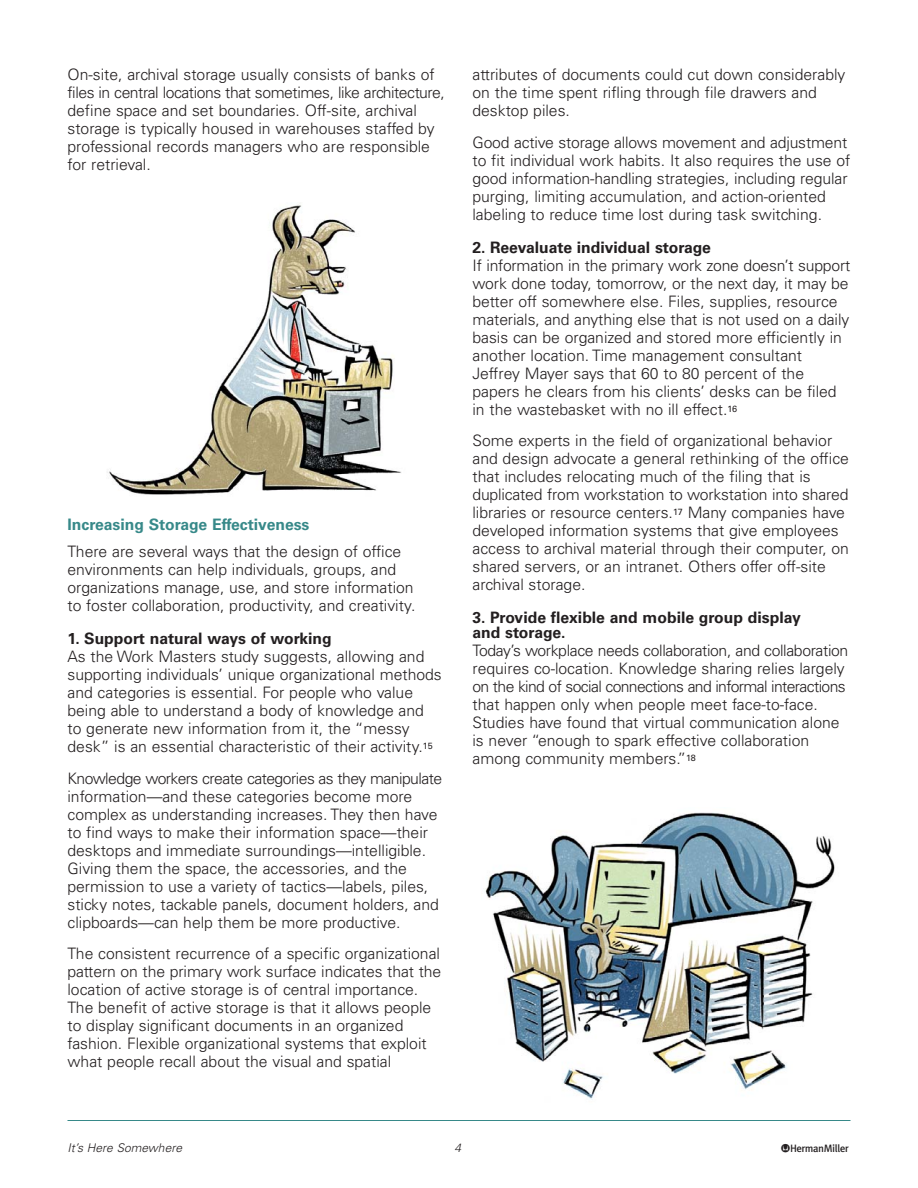
<style>
.page{position:relative;width:918px;height:1188px;background:#fff}
.page>*{position:absolute;margin:0;border:0;box-sizing:border-box;transform-origin:0 0}
.t1{font:18.75px "Herman Miller Logo";color:#231f20}
.t2{font:300 15.75px/18px "Univers";color:#231f20}
.t3{font:700 15.75px/15px "Univers";color:#231f20}
.t4{font:700 15.75px "Univers";color:#378989}
.t5{font:italic 300 12px "Univers";color:#231f20}
</style>
<div class="page">
<hr style="left:68px;top:1120px;width:782px;height:1px;background:#378989">
<img style="left:107px;top:204px;width:294px;height:291px">
<img style="left:485px;top:812px;width:350px;height:288px">
<p class="t2" style="left:68px;top:67px;width:379px">On-site, archival storage usually consists of banks of files in central locations that sometimes, like architecture, define space and set boundaries. Off-site, archival storage is typically housed in warehouses staffed by professional records managers who are responsible for retrieval.</p>
<p class="t4" style="left:68px;top:519px;width:244px">Increasing Storage Effectiveness</p>
<p class="t2" style="left:68px;top:544px;width:349px">There are several ways that the design of office environments can help individuals, groups, and organizations manage, use, and store information to foster collaboration, productivity, and creativity.</p>
<p class="t3" style="left:68px;top:633px;width:266px">1. Support natural ways of working</p>
<p class="t2" style="left:68px;top:649px;width:376px">As the Work Masters study suggests, allowing and supporting individuals’ unique organizational methods and categories is essential. For people who value being able to understand a body of knowledge and to generate new information from it, the “messy desk” is an essential characteristic of their activity.<sup>15</sup></p>
<p class="t2" style="left:68px;top:771px;width:376px">Knowledge workers create categories as they manipulate information—and these categories become more complex as understanding increases. They then have to find ways to make their information space—their desktops and immediate surroundings—intelligible.<br>Giving them the space, the accessories, and the permission to use a variety of tactics—labels, piles, sticky notes, tackable panels, document holders, and clipboards—can help them be more productive.</p>
<p class="t2" style="left:68px;top:946px;width:375px">The consistent recurrence of a specific organizational pattern on the primary work surface indicates that the location of active storage is of central importance.<br>The benefit of active storage is that it allows people to display significant documents in an organized fashion. Flexible organizational systems that exploit what people recall about the visual and spatial</p>
<p class="t2" style="left:473px;top:67px;width:374px">attributes of documents could cut down considerably on the time spent rifling through file drawers and desktop piles.</p>
<p class="t2" style="left:473px;top:135px;width:379px">Good active storage allows movement and adjustment to fit individual work habits. It also requires the use of good information-handling strategies, including regular purging, limiting accumulation, and action-oriented labeling to reduce time lost during task switching.</p>
<p class="t3" style="left:473px;top:241px;width:240px">2. Reevaluate individual storage</p>
<p class="t2" style="left:473px;top:258px;width:379px">If information in the primary work zone doesn’t support work done today, tomorrow, or the next day, it may be better off somewhere else. Files, supplies, resource materials, and anything else that is not used on a daily basis can be organized and stored more efficiently in another location. Time management consultant Jeffrey Mayer says that 60 to 80 percent of the papers he clears from his clients’ desks can be filed in the wastebasket with no ill effect.<sup>16</sup></p>
<p class="t2" style="left:472px;top:433px;width:378px">Some experts in the field of organizational behavior and design advocate a general rethinking of the office that includes relocating much of the filing that is duplicated from workstation to workstation into shared libraries or resource centers.<sup>17</sup> Many companies have developed information systems that give employees access to archival material through their computer, on shared servers, or an intranet. Others offer off-site archival storage.</p>
<p class="t3" style="left:472px;top:612px;width:330px">3. Provide flexible and mobile group display and storage.</p>
<p class="t2" style="left:472px;top:643px;width:377px">Today’s workplace needs collaboration, and collaboration requires co-location. Knowledge sharing relies largely on the kind of social connections and informal interactions that happen only when people meet face-to-face.<br>Studies have found that virtual communication alone is never “enough to spark effective collaboration among community members.”<sup>18</sup></p>
<p class="t5" style="left:68px;top:1144px;width:118px">It’s Here Somewhere</p>
<p class="t5" style="left:455px;top:1144px;width:11px">4</p>
<p class="t1" style="left:780px;top:1135px;width:71px">l</p>
</div>
